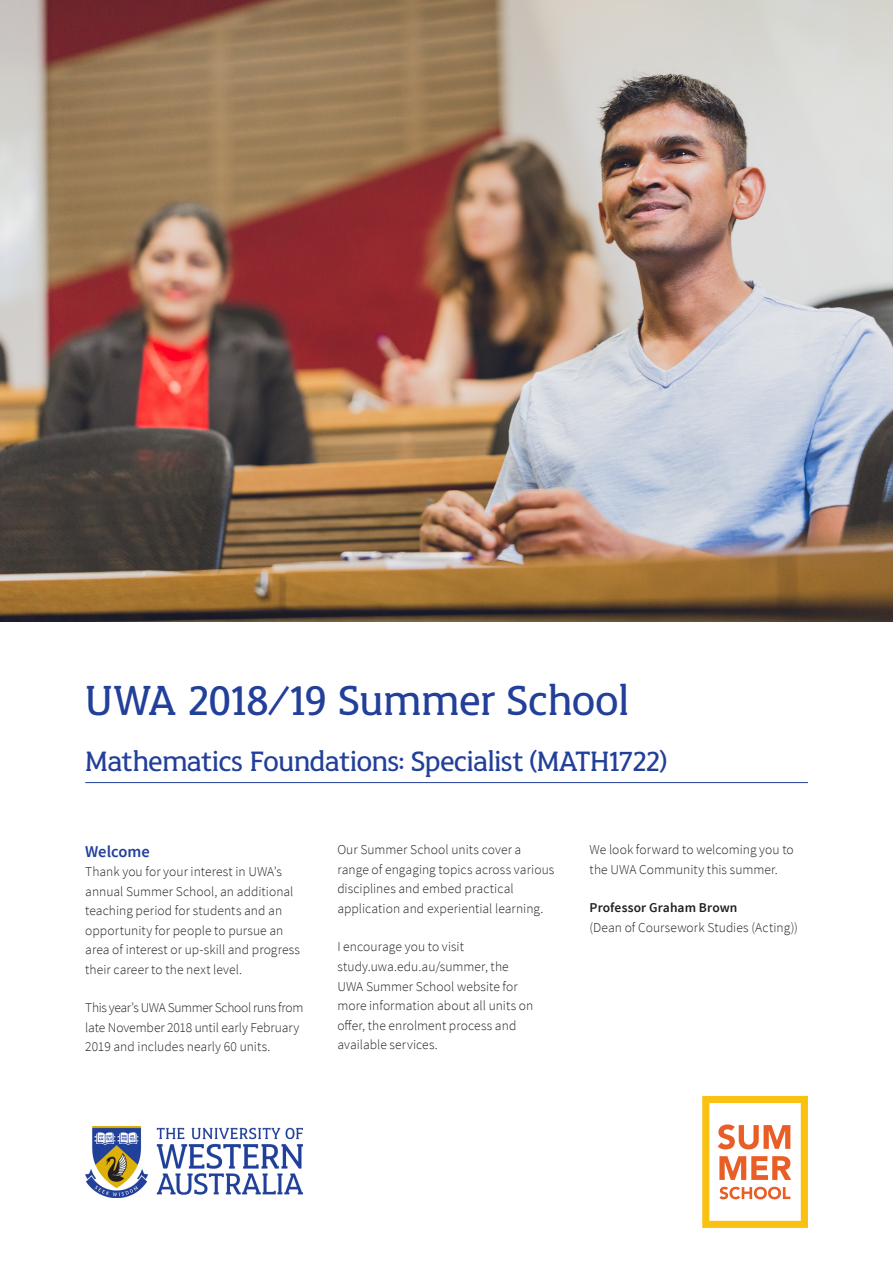
<style>
.page{position:relative;width:893px;height:1263px;background:#fff}
.page>*{position:absolute;margin:0;border:0;box-sizing:border-box;transform-origin:0 0}
.Newsletter_Heading_3{font:45px "UWA";letter-spacing:-.005em;color:#223f99}
.Subheading_1__12pt{font:30px "UWA";letter-spacing:-.015em;color:#223f99}
.Subheading_2_11pt{font:600 16.5px "Source Sans Pro";color:#223f99}
.Body_copy__9pt{font:300 13.5px/19.5px "Source Sans Pro";letter-spacing:.005em;color:#231f20}
.s1{font-weight:600}
</style>
<div class="page">
<img style="left:85px;top:1126px;width:217px;height:71px">
<img style="left:0;top:0;width:893px;height:622px">
<svg style="left:702px;top:1096px;width:106px;height:132px"></svg>
<hr style="left:85px;top:782px;width:723px;height:1px;background:#223f99">
<p class="Newsletter_Heading_3" style="left:85px;top:677px;width:545px">UWA 2018/19 Summer School</p>
<p class="Subheading_1__12pt" style="left:85px;top:745px;width:582px">Mathematics Foundations: Specialist (MATH1722)</p>
<p class="Subheading_2_11pt" style="left:85px;top:841px;width:66px">Welcome</p>
<p class="Body_copy__9pt" style="left:85px;top:862px;width:216px">Thank you for your interest in UWA’s annual Summer School, an additional teaching period for students and an opportunity for people to pursue an area of interest or up-skill and progress their career to the next level.</p>
<p class="Body_copy__9pt" style="left:85px;top:998px;width:220px">This year’s UWA Summer School runs from late November 2018 until early February<br>2019 and includes nearly 60 units.</p>
<p class="Body_copy__9pt" style="left:337px;top:840px;width:218px">Our Summer School units cover a range of engaging topics across various disciplines and embed practical application and experiential learning.</p>
<p class="Body_copy__9pt" style="left:337px;top:937px;width:198px">I encourage you to visit study.uwa.edu.au/summer, the<br>UWA Summer School website for more information about all units on offer, the enrolment process and available services.</p>
<p class="Body_copy__9pt" style="left:590px;top:840px;width:206px">We look forward to welcoming you to the UWA Community this summer.</p>
<p class="Body_copy__9pt" style="left:590px;top:898px;width:210px"><span class="s1">Professor Graham Brown<br></span>(Dean of Coursework Studies (Acting))</p>
</div>
